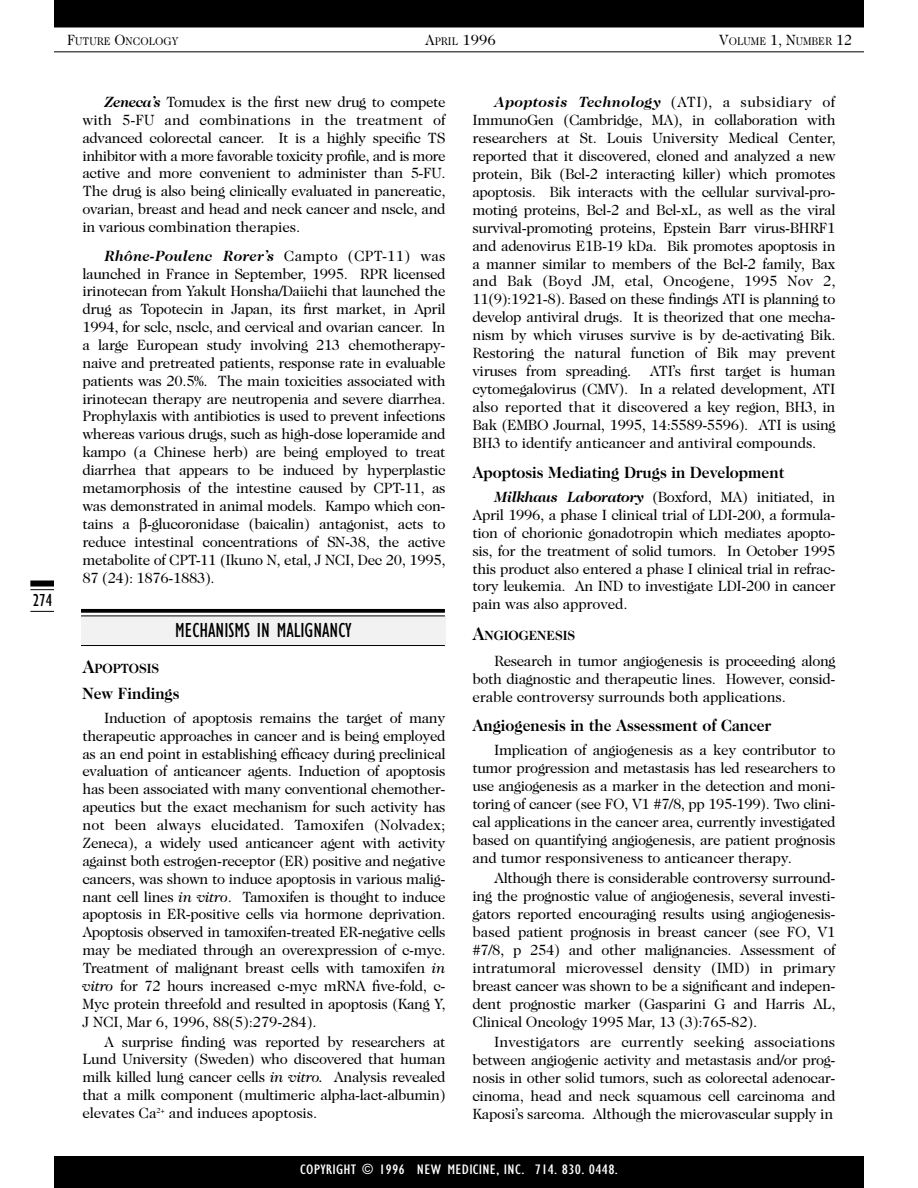
<style>
.page{position:relative;width:918px;height:1188px;background:#fff}
.page>*{position:absolute;margin:0;border:0;box-sizing:border-box;transform-origin:0 0}
.t1{font:condensed 21px "Gill Sans";color:#000}
.t2{font:condensed 18px "Gill Sans";color:#000}
.t3{font:700 16.5px "Caslon Two Twenty Four";color:#000;scale:.95 1}
.t4{font:15px/17.9px "Caslon Two Twenty Four";letter-spacing:-.015em;color:#000;text-align:justify}
.t5{font:15px "Caslon Two Twenty Four";letter-spacing:-.015em;color:#000;scale:.95 1}
.t6{font:condensed 14.25px "Gill Sans";letter-spacing:.015em;color:#fff;scale:1.2 1}
.t7{font:700 13.5px "Caslon Two Twenty Four";color:#000;scale:.95 1}
.t8{font:11.25px "Caslon Two Twenty Four";color:#000;scale:.95 1}
.s1{font-size:15px}
.s2{font-size:11.25px}
.s3{font-weight:700;font-style:italic}
.s4{font-size:18px}
.s5{font-style:italic}
</style>
<div class="page">
<div style="left:54px;top:1156px;width:810px;height:32px;background:#000"></div>
<div style="left:54px;top:0;width:810px;height:28px;background:#000"></div>
<hr style="left:54px;top:51px;width:810px;height:1px;background:#000">
<div style="left:30px;top:580px;width:24px;height:6px;background:#000"></div>
<svg style="left:30px;top:589px;width:24px;height:1px"></svg>
<svg style="left:30px;top:611px;width:24px;height:1px"></svg>
<div style="left:81px;top:616px;width:365px;height:30px;background:#f2f2f2"></div>
<svg style="left:81px;top:609px;width:364px;height:4px"></svg>
<hr style="left:81px;top:616px;width:364px;height:1px;background:#000">
<hr style="left:81px;top:645px;width:364px;height:1px;background:#000">
<p class="t8" style="left:67px;top:36px;width:119px"><span class="s1">F</span>UTURE <span class="s1">O</span>NCOLOGY</p>
<p class="t5" style="left:425px;top:34px;width:76px">A<span class="s2">PRIL</span> 1996</p>
<p class="t8" style="left:719px;top:36px;width:141px"><span class="s1">V</span>OLUME <span class="s1">1, N</span>UMBER <span class="s1">12</span></p>
<p class="t2" style="left:33px;top:594px;width:21px">274</p>
<p class="t4" style="left:82px;top:94px;width:365px;text-indent:22px"><span class="s3">Zeneca’s</span> Tomudex is the first new drug to compete with 5-FU and combinations in the treatment of advanced colorectal cancer. It is a highly specific TS inhibitor with a more favorable toxicity profile, and is more active and more convenient to administer than 5-FU.<br>The drug is also being clinically evaluated in pancreatic, ovarian, breast and head and neck cancer and nsclc, and in various combination therapies.</p>
<p class="t4" style="left:83px;top:248px;width:365px;text-indent:22px"><span class="s3">Rhône-Poulenc Rorer’s</span> Campto (CPT-11) was launched in France in September, 1995. RPR licensed irinotecan from Yakult Honsha/Daiichi that launched the drug as Topotecin in Japan, its first market, in April 1994, for sclc, nsclc, and cervical and ovarian cancer. In a large European study involving 213 chemotherapy&shy;naive and pretreated patients, response rate in evaluable patients was 20.5%. The main toxicities associated with irinotecan therapy are neutropenia and severe diarrhea.<br>Prophylaxis with antibiotics is used to prevent infections whereas various drugs, such as high-dose loperamide and kampo (a Chinese herb) are being employed to treat diarrhea that appears to be induced by hyperplastic metamorphosis of the intestine caused by CPT-11, as was demonstrated in animal models. Kampo which con&shy;tains a -glucoronidase (baicalin) antagonist, acts to reduce intestinal concentrations of SN-38, the active metabolite of CPT-11 (Ikuno N, etal, J NCI, Dec 20, 1995, 87 (24): 1876-1883).</p>
<h1 class="t1" style="left:175px;top:623px;width:178px">MECHANISMS IN MALIGNANCY</h1>
<p class="t7" style="left:82px;top:663px;width:82px"><span class="s4">A</span>POPTOSIS</p>
<p class="t3" style="left:82px;top:687px;width:104px">New Findings</p>
<p class="t4" style="left:82px;top:710px;width:365px;text-indent:22px">Induction of apoptosis remains the target of many therapeutic approaches in cancer and is being employed as an end point in establishing efficacy during preclinical evaluation of anticancer agents. Induction of apoptosis has been associated with many conventional chemother&shy;apeutics but the exact mechanism for such activity has not been always elucidated. Tamoxifen (Nolvadex; Zeneca), a widely used anticancer agent with activity against both estrogen-receptor (ER) positive and negative cancers, was shown to induce apoptosis in various malig&shy;nant cell lines <span class="s5">in vitro</span>. Tamoxifen is thought to induce apoptosis in ER-positive cells via hormone deprivation.<br>Apoptosis observed in tamoxifen-treated ER-negative cells may be mediated through an overexpression of c-myc.<br>Treatment of malignant breast cells with tamoxifen <span class="s5">in vitro</span> for 72 hours increased c-myc mRNA five-fold, c-Myc protein threefold and resulted in apoptosis (Kang Y, J NCI, Mar 6, 1996, 88(5):279-284).</p>
<p class="t4" style="left:82px;top:1034px;width:365px;text-indent:22px">A surprise finding was reported by researchers at Lund University (Sweden) who discovered that human milk killed lung cancer cells <span class="s5">in vitro.</span> Analysis revealed that a milk component (multimeric alpha-lact-albumin) elevates Ca<sup>2+</sup> and induces apoptosis.</p>
<p class="t4" style="left:472px;top:94px;width:365px;text-indent:22px"><span class="s3">Apoptosis Technology</span> (ATI), a subsidiary of ImmunoGen (Cambridge, MA), in collaboration with researchers at St. Louis University Medical Center, reported that it discovered, cloned and analyzed a new protein, Bik (Bcl-2 interacting killer) which promotes apoptosis. Bik interacts with the cellular survival-pro&shy;moting proteins, Bcl-2 and Bcl-xL, as well as the viral survival-promoting proteins, Epstein Barr virus-BHRF1 and adenovirus E1B-19 kDa. Bik promotes apoptosis in a manner similar to members of the Bcl-2 family, Bax and Bak (Boyd JM, etal, Oncogene, 1995 Nov 2, 11(9):1921-8). Based on these findings ATI is planning to develop antiviral drugs. It is theorized that one mecha&shy;nism by which viruses survive is by de-activating Bik.<br>Restoring the natural function of Bik may prevent viruses from spreading. ATI’s first target is human cytomegalovirus (CMV). In a related development, ATI also reported that it discovered a key region, BH3, in Bak (EMBO Journal, 1995, 14:5589-5596). ATI is using BH3 to identify anticancer and antiviral compounds.</p>
<p class="t3" style="left:472px;top:466px;width:330px">Apoptosis Mediating Drugs in Development</p>
<p class="t4" style="left:472px;top:489px;width:365px;text-indent:22px"><span class="s3">Milkhaus Laboratory</span> (Boxford, MA) initiated, in April 1996, a phase I clinical trial of LDI-200, a formula&shy;tion of chorionic gonadotropin which mediates apopto&shy;sis, for the treatment of solid tumors. In October 1995 this product also entered a phase I clinical trial in refrac&shy;tory leukemia. An IND to investigate LDI-200 in cancer pain was also approved.</p>
<p class="t7" style="left:472px;top:631px;width:109px"><span class="s4">A</span>NGIOGENESIS</p>
<p class="t4" style="left:472px;top:653px;width:365px;text-indent:22px">Research in tumor angiogenesis is proceeding along both diagnostic and therapeutic lines. However, consid&shy;erable controversy surrounds both applications.</p>
<p class="t3" style="left:472px;top:719px;width:316px">Angiogenesis in the Assessment of Cancer</p>
<p class="t4" style="left:472px;top:742px;width:365px;text-indent:22px">Implication of angiogenesis as a key contributor to tumor progression and metastasis has led researchers to use angiogenesis as a marker in the detection and moni&shy;toring of cancer (see FO, V1 #7/8, pp 195-199). Two clini&shy;cal applications in the cancer area, currently investigated based on quantifying angiogenesis, are patient prognosis and tumor responsiveness to anticancer therapy.</p>
<p class="t4" style="left:472px;top:870px;width:365px;text-indent:22px">Although there is considerable controversy surround&shy;ing the prognostic value of angiogenesis, several investi&shy;gators reported encouraging results using angiogenesis&shy;based patient prognosis in breast cancer (see FO, V1 #7/8, p 254) and other malignancies. Assessment of intratumoral microvessel density (IMD) in primary breast cancer was shown to be a significant and indepen&shy;dent prognostic marker (Gasparini G and Harris AL, Clinical Oncology 1995 Mar, 13 (3):765-82).</p>
<p class="t4" style="left:472px;top:1034px;width:365px;text-indent:22px">Investigators are currently seeking associations between angiogenic activity and metastasis and/or prog&shy;nosis in other solid tumors, such as colorectal adenocar&shy;cinoma, head and neck squamous cell carcinoma and Kaposi’s sarcoma. Although the microvascular supply in</p>
<p class="t6" style="left:300px;top:1165px;width:266px">COPYRIGHT © 1996 NEW MEDICINE, INC. 714. 830. 0448.</p>
</div>
